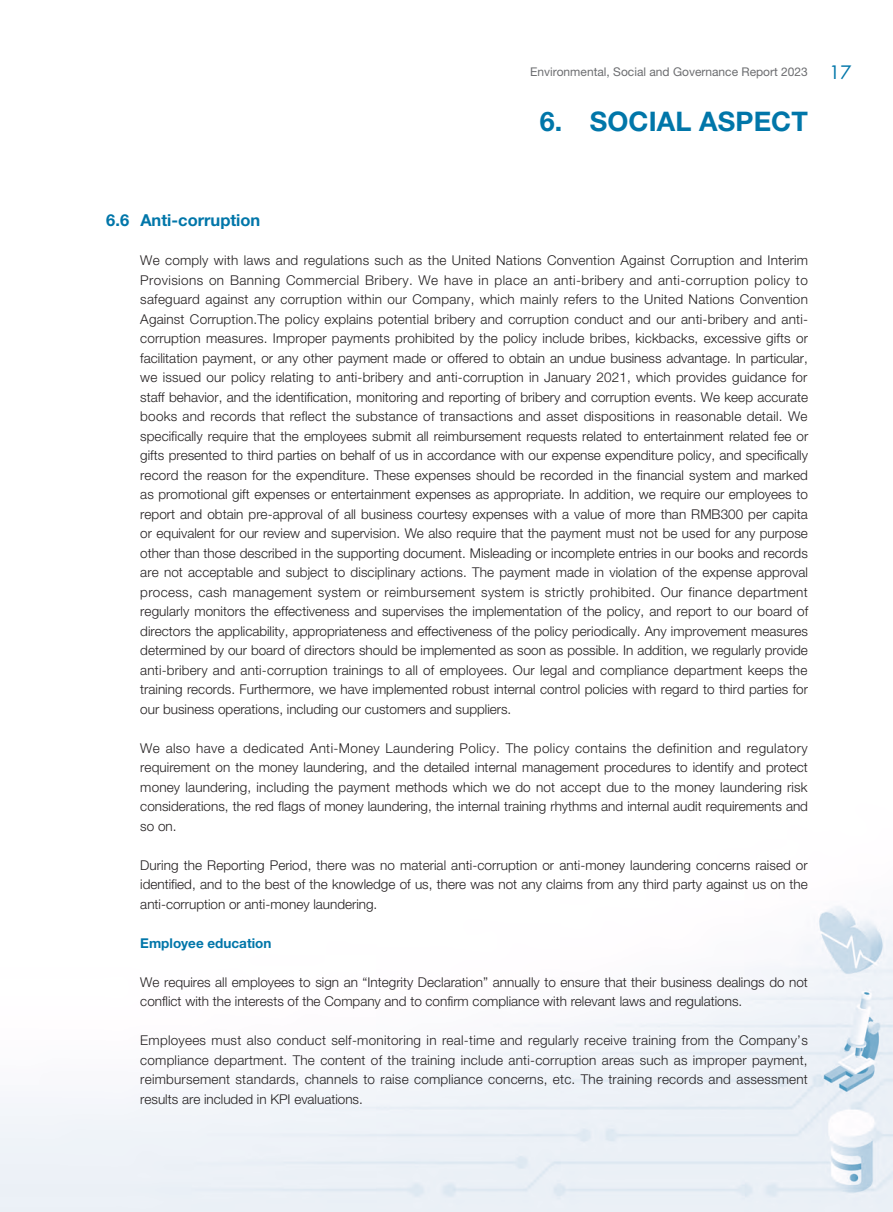
<style>
.page{position:relative;width:893px;height:1212px;background:#fff}
.page>*{position:absolute;margin:0;border:0;box-sizing:border-box;transform-origin:0 0}
.t1{font:700 27px "Helvetica Neue LT Std";letter-spacing:.005em;color:#0076a9}
._01_H1{font:700 16.5px "Helvetica Neue LT Std";color:#0076a9}
._00_txt{font:300 13.5px/19.5px "Helvetica Neue LT Std";color:#231f20;text-align:justify}
._02_H2{font:700 13.5px "Helvetica Neue LT Std";color:#0076a9}
.t2{font:12px "Helvetica Neue LT Std";color:#6c6d70}
.s1{font-family:"Futura Std";font-size:18px;color:#0076a9}
</style>
<div class="page">
<img style="left:0;top:906px;width:893px;height:306px">
<p class="t2" style="left:530px;top:64px;width:323px">Environmental, Social and Governance Report 2023 <span class="s1">17</span></p>
<h1 class="t1" style="left:540px;top:105px;width:270px">6. SOCIAL ASPECT</h1>
<p class="_01_H1" style="left:106px;top:210px;width:156px">6.6 Anti-corruption</p>
<p class="_00_txt" style="left:140px;top:250px;width:669px">We comply with laws and regulations such as the United Nations Convention Against Corruption and Interim Provisions on Banning Commercial Bribery. We have in place an anti-bribery and anti-corruption policy to safeguard against any corruption within our Company, which mainly refers to the United Nations Convention Against Corruption.The policy explains potential bribery and corruption conduct and our anti-bribery and anti&shy;corruption measures. Improper payments prohibited by the policy include bribes, kickbacks, excessive gifts or facilitation payment, or any other payment made or offered to obtain an undue business advantage. In particular, we issued our policy relating to anti-bribery and anti-corruption in January 2021, which provides guidance for staff behavior, and the identification, monitoring and reporting of bribery and corruption events. We keep accurate books and records that reflect the substance of transactions and asset dispositions in reasonable detail. We specifically require that the employees submit all reimbursement requests related to entertainment related fee or gifts presented to third parties on behalf of us in accordance with our expense expenditure policy, and specifically record the reason for the expenditure. These expenses should be recorded in the financial system and marked as promotional gift expenses or entertainment expenses as appropriate. In addition, we require our employees to report and obtain pre-approval of all business courtesy expenses with a value of more than RMB300 per capita or equivalent for our review and supervision. We also require that the payment must not be used for any purpose other than those described in the supporting document. Misleading or incomplete entries in our books and records are not acceptable and subject to disciplinary actions. The payment made in violation of the expense approval process, cash management system or reimbursement system is strictly prohibited. Our finance department regularly monitors the effectiveness and supervises the implementation of the policy, and report to our board of directors the applicability, appropriateness and effectiveness of the policy periodically. Any improvement measures determined by our board of directors should be implemented as soon as possible. In addition, we regularly provide anti-bribery and anti-corruption trainings to all of employees. Our legal and compliance department keeps the training records. Furthermore, we have implemented robust internal control policies with regard to third parties for our business operations, including our customers and suppliers.</p>
<p class="_00_txt" style="left:140px;top:738px;width:669px">We also have a dedicated Anti-Money Laundering Policy. The policy contains the definition and regulatory requirement on the money laundering, and the detailed internal management procedures to identify and protect money laundering, including the payment methods which we do not accept due to the money laundering risk considerations, the red flags of money laundering, the internal training rhythms and internal audit requirements and so on.</p>
<p class="_00_txt" style="left:140px;top:855px;width:669px">During the Reporting Period, there was no material anti-corruption or anti-money laundering concerns raised or identified, and to the best of the knowledge of us, there was not any claims from any third party against us on the anti-corruption or anti-money laundering.</p>
<p class="_02_H2" style="left:140px;top:935px;width:133px">Employee education</p>
<p class="_00_txt" style="left:140px;top:972px;width:669px">We requires all employees to sign an “Integrity Declaration” annually to ensure that their business dealings do not conflict with the interests of the Company and to confirm compliance with relevant laws and regulations.</p>
<p class="_00_txt" style="left:140px;top:1030px;width:669px">Employees must also conduct self-monitoring in real-time and regularly receive training from the Company’s compliance department. The content of the training include anti-corruption areas such as improper payment, reimbursement standards, channels to raise compliance concerns, etc. The training records and assessment results are included in KPI evaluations.</p>
</div>
